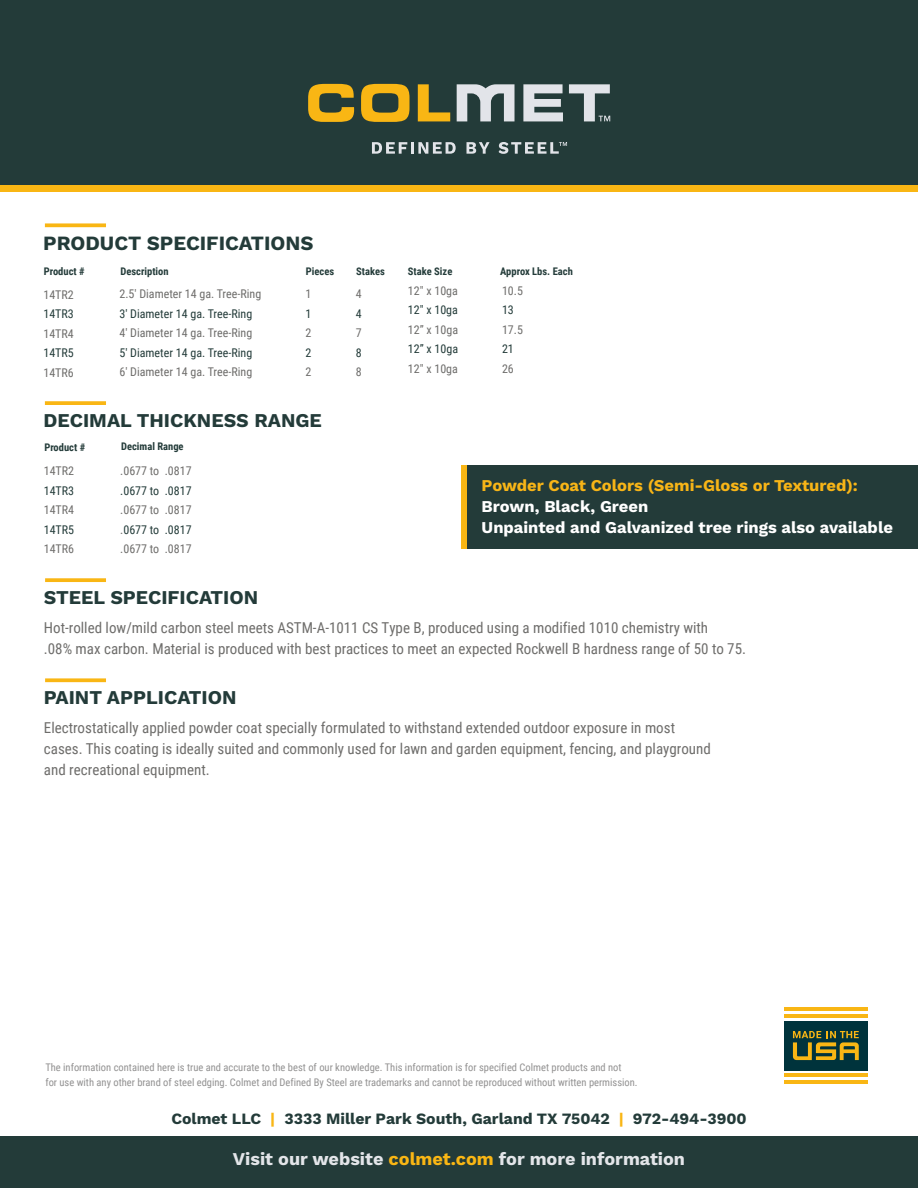
<style>
.page{position:relative;width:918px;height:1188px;background:#fff}
.page>*{position:absolute;margin:0;border:0;box-sizing:border-box;transform-origin:0 0}
.t1{font:700 20.25px "Work Sans";color:#233b39}
.t2{font:700 19.5px "Work Sans";color:#233b39}
.t3{font:700 18px "Work Sans";color:#e3e5e9}
.t4{font:700 16.5px/20.7px "Work Sans";color:#fff}
.t5{font:700 16.5px "Work Sans";color:#f8b517}
.t6{font:700 15.75px "Work Sans";color:#233b39}
.t7{font:15px/21px "Roboto Condensed";color:#6e6d6b}
.t8{font:12px/19.5px "Roboto Condensed";color:#6e6d6b;text-align:justify}
.t9{font:12px "Roboto Condensed";color:#233b39}
.t10{font:10.5px/15px "Roboto Condensed";color:#929191}
.t11{font:700 10.5px "Roboto Condensed";color:#233b39}
.s1{color:#233b39}
.s2{color:#f9b614}
</style>
<div class="page">
<div style="left:0;top:1137px;width:918px;height:51px;background:#233b39"></div>
<svg style="left:45px;top:401px;width:61px;height:4px"></svg>
<svg style="left:45px;top:578px;width:61px;height:4px"></svg>
<div style="left:0;top:0;width:918px;height:185px;background:#233b39"></div>
<svg style="left:308px;top:84px;width:46px;height:38px"></svg>
<svg style="left:361px;top:84px;width:49px;height:38px"></svg>
<svg style="left:418px;top:84px;width:32px;height:37px"></svg>
<svg style="left:523px;top:84px;width:40px;height:37px"></svg>
<svg style="left:457px;top:84px;width:58px;height:37px"></svg>
<svg style="left:569px;top:84px;width:41px;height:37px"></svg>
<svg style="left:372px;top:142px;width:84px;height:12px"></svg>
<svg style="left:467px;top:142px;width:23px;height:12px"></svg>
<svg style="left:499px;top:142px;width:68px;height:12px"></svg>
<svg style="left:45px;top:223px;width:61px;height:4px"></svg>
<svg style="left:45px;top:678px;width:61px;height:4px"></svg>
<div style="left:466px;top:465px;width:452px;height:83px;background:#233b39"></div>
<div style="left:461px;top:465px;width:5px;height:83px;background:#f9b614"></div>
<div style="left:784px;top:1021px;width:84px;height:49px;background:#00333c"></div>
<hr style="left:784px;top:1007px;width:84px;height:4px;background:#f9b614">
<svg style="left:793px;top:1031px;width:66px;height:29px"></svg>
<hr style="left:784px;top:1014px;width:84px;height:3px;background:#f9b614">
<hr style="left:784px;top:1081px;width:84px;height:3px;background:#f9b614">
<hr style="left:784px;top:1074px;width:84px;height:3px;background:#f9b614">
<div style="left:0;top:185px;width:918px;height:7px;background:#f9b614"></div>
<h1 class="t1" style="left:43px;top:231px;width:272px">PRODUCT SPECIFICATIONS</h1>
<p class="t11" style="left:44px;top:264px;width:42px">Product #</p>
<p class="t11" style="left:120px;top:264px;width:50px">Description</p>
<p class="t11" style="left:306px;top:264px;width:30px">Pieces</p>
<p class="t11" style="left:408px;top:264px;width:46px">Stake Size</p>
<p class="t11" style="left:500px;top:264px;width:74px">Approx Lbs. Each</p>
<p class="t11" style="left:356px;top:264px;width:30px">Stakes</p>
<p class="t8" style="left:356px;top:284px;width:7px">4</p>
<p class="t9" style="left:356px;top:305px;width:7px">4</p>
<p class="t8" style="left:356px;top:323px;width:7px">7</p>
<p class="t9" style="left:356px;top:344px;width:7px">8</p>
<p class="t8" style="left:356px;top:362px;width:7px">8</p>
<p class="t8" style="left:408px;top:281px;width:51px">12" x 10ga</p>
<p class="t9" style="left:408px;top:302px;width:51px">12" x 10ga</p>
<p class="t8" style="left:408px;top:320px;width:52px">12” x 10ga</p>
<p class="t9" style="left:408px;top:341px;width:52px">12” x 10ga</p>
<p class="t8" style="left:408px;top:359px;width:51px">12" x 10ga</p>
<p class="t8" style="left:502px;top:281px;width:22px">10.5</p>
<p class="t9" style="left:502px;top:302px;width:13px">13</p>
<p class="t8" style="left:502px;top:320px;width:22px">17.5</p>
<p class="t9" style="left:502px;top:341px;width:13px">21</p>
<p class="t8" style="left:502px;top:359px;width:13px">26</p>
<p class="t8" style="left:120px;top:284px;width:143px">2.5' Diameter 14 ga. Tree-Ring</p>
<p class="t9" style="left:120px;top:305px;width:134px">3' Diameter 14 ga. Tree-Ring</p>
<p class="t8" style="left:120px;top:323px;width:134px">4' Diameter 14 ga. Tree-Ring</p>
<p class="t9" style="left:120px;top:344px;width:134px">5' Diameter 14 ga. Tree-Ring</p>
<p class="t8" style="left:120px;top:362px;width:134px">6' Diameter 14 ga. Tree-Ring</p>
<p class="t8" style="left:306px;top:284px;width:7px">1</p>
<p class="t9" style="left:306px;top:305px;width:7px">1</p>
<p class="t8" style="left:306px;top:323px;width:7px">2</p>
<p class="t9" style="left:306px;top:344px;width:7px">2</p>
<p class="t8" style="left:306px;top:362px;width:7px">2</p>
<p class="t8" style="left:43px;top:284px;width:32px">14TR2</p>
<p class="t9" style="left:43px;top:305px;width:32px">14TR3</p>
<p class="t8" style="left:43px;top:323px;width:32px">14TR4</p>
<p class="t9" style="left:43px;top:344px;width:32px">14TR5</p>
<p class="t8" style="left:43px;top:362px;width:32px">14TR6</p>
<h2 class="t2" style="left:44px;top:409px;width:280px">DECIMAL THICKNESS RANGE</h2>
<p class="t11" style="left:44px;top:440px;width:42px">Product #</p>
<p class="t11" style="left:121px;top:439px;width:64px">Decimal Range</p>
<p class="t8" style="left:44px;top:461px;width:32px">14TR2</p>
<p class="t9" style="left:44px;top:482px;width:32px">14TR3</p>
<p class="t8" style="left:44px;top:500px;width:32px">14TR4</p>
<p class="t9" style="left:44px;top:521px;width:32px">14TR5</p>
<p class="t8" style="left:44px;top:539px;width:32px">14TR6</p>
<p class="t8" style="left:120px;top:461px;width:73px">.0677 to .0817</p>
<p class="t9" style="left:120px;top:482px;width:73px">.0677 to .0817</p>
<p class="t8" style="left:120px;top:500px;width:73px">.0677 to .0817 .<span class="s1">0677 to .0817 </span>.0677 to .0817</p>
<h2 class="t2" style="left:44px;top:586px;width:216px">STEEL SPECIFICATION</h2>
<p class="t5" style="left:482px;top:476px;width:378px">Powder Coat Colors (Semi-Gloss or Textured):</p>
<p class="t4" style="left:482px;top:497px;width:413px">Brown, Black, Green<br>Unpainted and Galvanized tree rings also available</p>
<p class="t7" style="left:44px;top:617px;width:704px">Hot-rolled low/mild carbon steel meets ASTM-A-1011 CS Type B, produced using a modified 1010 chemistry with<br>.08% max carbon. Material is produced with best practices to meet an expected Rockwell B hardness range of 50 to 75.</p>
<h2 class="t2" style="left:44px;top:686px;width:194px">PAINT APPLICATION</h2>
<p class="t7" style="left:44px;top:716px;width:668px">Electrostatically applied powder coat specially formulated to withstand extended outdoor exposure in most cases. This coating is ideally suited and commonly used for lawn and garden equipment, fencing, and playground and recreational equipment.</p>
<p class="t10" style="left:45px;top:1060px;width:594px">The information contained here is true and accurate to the best of our knowledge. This information is for specified Colmet products and not<br>for use with any other brand of steel edging. Colmet and Defined By Steel are trademarks and cannot be reproduced without written permission.</p>
<p class="t6" style="left:171px;top:1110px;width:577px">Colmet LLC <span class="s2">|</span> 3333 Miller Park South, Garland TX 75042 <span class="s2">|</span> 972-494-3900</p>
<p class="t3" style="left:233px;top:1149px;width:454px">Visit our website <span class="s2">colmet.com</span> for more information</p>
</div>
